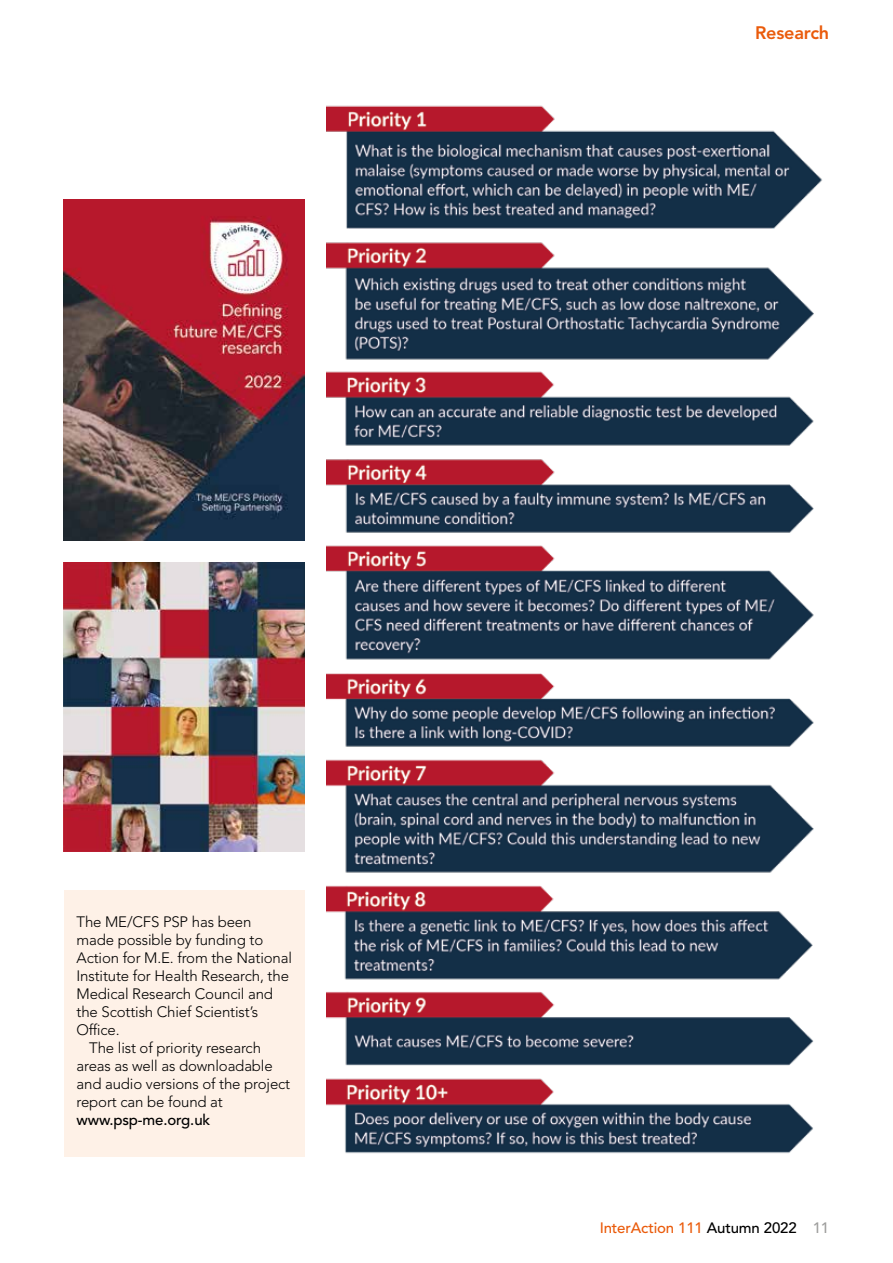
<style>
.page{position:relative;width:893px;height:1263px;background:#fff}
.page>*{position:absolute;margin:0;border:0;box-sizing:border-box;transform-origin:0 0}
.t1{font:800 18px "Avenir LT Pro";letter-spacing:-.01em;color:#ea5b0b}
.t2{font:300 15px "Avenir LT Pro";letter-spacing:-.01em;color:#000}
.t3{font:500 15px "Avenir LT Pro";letter-spacing:-.01em;color:#ea5b0b}
.t4{font:500 15px "Avenir LT Pro";letter-spacing:-.01em;color:#000}
.s1{color:#000}
.s2{color:#9d9d9c}
</style>
<div class="page">
<div style="left:64px;top:890px;width:241px;height:267px;background:#fef1e7"></div>
<img style="left:326px;top:545px;width:488px;height:115px">
<img style="left:326px;top:371px;width:488px;height:75px">
<img style="left:326px;top:459px;width:488px;height:74px">
<img style="left:326px;top:1078px;width:487px;height:76px">
<img style="left:326px;top:759px;width:488px;height:114px">
<img style="left:326px;top:674px;width:488px;height:73px">
<img style="left:326px;top:885px;width:487px;height:95px">
<img style="left:326px;top:105px;width:496px;height:124px">
<img style="left:326px;top:242px;width:488px;height:118px">
<img style="left:326px;top:991px;width:488px;height:75px">
<img style="left:64px;top:200px;width:241px;height:341px">
<img style="left:64px;top:562px;width:241px;height:289px">
<p class="t1" style="left:755px;top:22px;width:76px">Research</p>
<p class="t2" style="left:77px;top:913px;width:176px">The ME/CFS PSP has been</p>
<p class="t2" style="left:77px;top:931px;width:188px">made possible by funding to</p>
<p class="t2" style="left:77px;top:949px;width:217px">Action for M.E. from the National</p>
<p class="t2" style="left:77px;top:967px;width:214px">Institute for Health Research, the</p>
<p class="t2" style="left:77px;top:985px;width:198px">Medical Research Council and</p>
<p class="t2" style="left:77px;top:1003px;width:183px">the Scottish Chief Scientist’s</p>
<p class="t2" style="left:77px;top:1021px;width:45px">Office.</p>
<p class="t2" style="left:89px;top:1039px;width:173px">The list of priority research</p>
<p class="t2" style="left:77px;top:1057px;width:198px">areas as well as downloadable</p>
<p class="t2" style="left:77px;top:1075px;width:215px">and audio versions of the project</p>
<p class="t2" style="left:77px;top:1093px;width:148px">report can be found at</p>
<p class="t4" style="left:77px;top:1111px;width:135px">www.psp-me.org.uk</p>
<p class="t3" style="left:600px;top:1219px;width:231px">InterAction 111 <span class="s1">Autumn 2022</span> <span class="s2">11</span></p>
</div>
